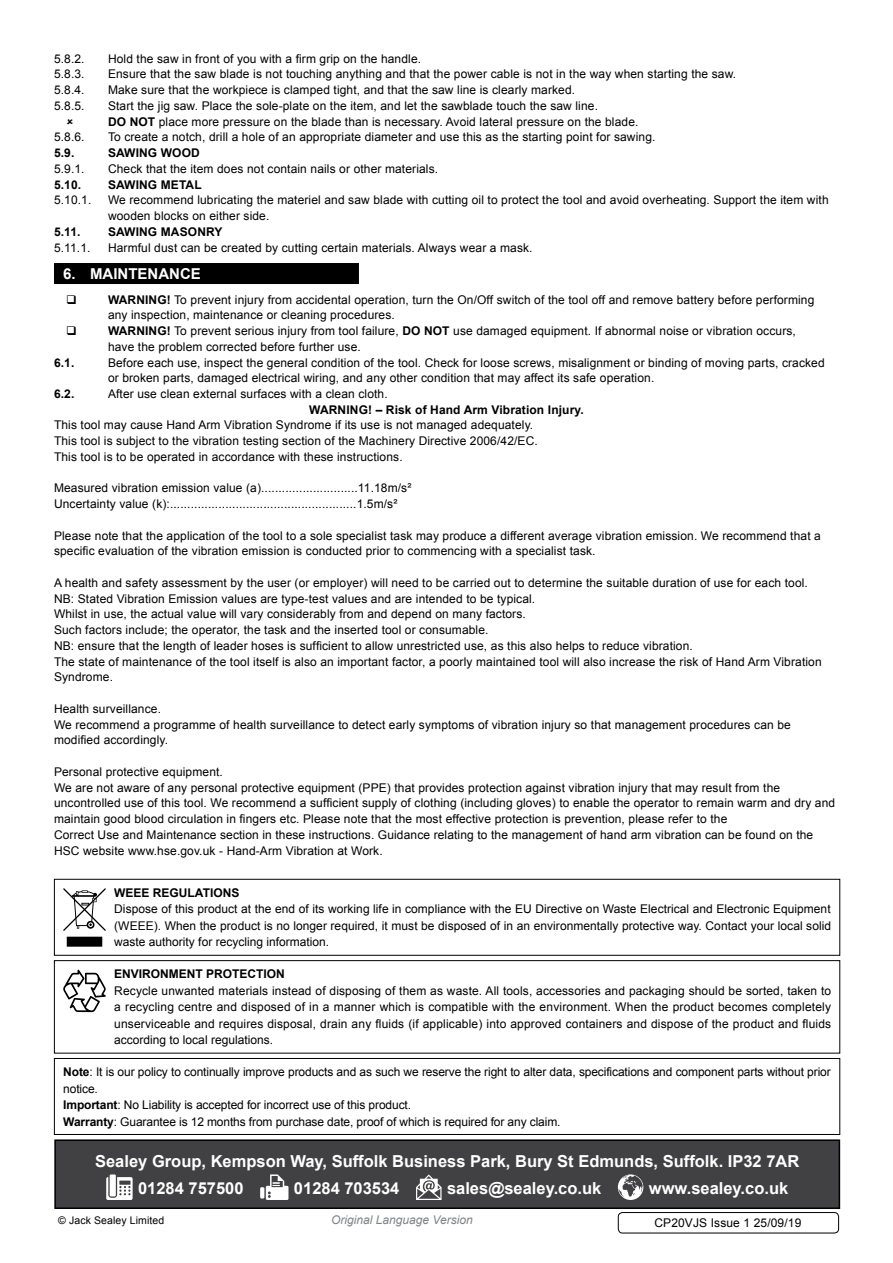
<style>
.page{position:relative;width:893px;height:1263px;background:#fff}
.page>*{position:absolute;margin:0;border:0;box-sizing:border-box;transform-origin:0 0}
.t1{font:700 16.5px/26.7px "Arial";color:#fff}
.t2{font:700 15px "Arial";color:#fff}
.t3{font:12px/15.8px "Arial";letter-spacing:.01em;color:#000}
.t4{font:12px/16.5px "Arial";letter-spacing:-.01em;color:#000}
.t5{font:700 12px "Arial";letter-spacing:.01em;color:#000}
.t6{font:italic 12px "Arial";color:#808285}
.t7{font:10.5px "Arial";letter-spacing:.01em;color:#000}
.s1{font-weight:700}
</style>
<div class="page">
<div style="left:54px;top:263px;width:305px;height:21px;background:#000"></div>
<div style="left:618px;top:1212px;width:221px;height:21px;border:1px solid #000;border-radius:4px"></div>
<div style="left:55px;top:1140px;width:784px;height:68px;background:#414042"></div>
<svg style="left:106px;top:1177px;width:27px;height:23px"></svg>
<div style="left:110px;top:1174px;width:6px;height:22px;background:#fff"></div>
<svg style="left:260px;top:1187px;width:4px;height:11px"></svg>
<svg style="left:266px;top:1174px;width:22px;height:26px"></svg>
<svg style="left:416px;top:1174px;width:26px;height:26px"></svg>
<svg style="left:618px;top:1174px;width:25px;height:26px"></svg>
<div style="left:54px;top:1139px;width:786px;height:70px;border:2px solid #000"></div>
<div style="left:54px;top:1058px;width:786px;height:77px;border:1px solid #000"></div>
<div style="left:54px;top:960px;width:786px;height:93px;border:1px solid #000"></div>
<svg style="left:63px;top:970px;width:43px;height:42px"></svg>
<div style="left:54px;top:879px;width:786px;height:77px;border:1px solid #000"></div>
<div style="left:68px;top:937px;width:34px;height:9px;background:#000"></div>
<div style="left:67px;top:937px;width:35px;height:10px;border:2px solid #000"></div>
<svg style="left:63px;top:888px;width:43px;height:43px"></svg>
<p class="t3" style="left:54px;top:51px;width:32px">5.8.2.</p>
<p class="t3" style="left:108px;top:51px;width:315px">Hold the saw in front of you with a firm grip on the handle.</p>
<p class="t3" style="left:54px;top:67px;width:43px">5.8.3. E</p>
<p class="t3" style="left:116px;top:67px;width:622px">nsure that the saw blade is not touching anything and that the power cable is not in the way when starting the saw.</p>
<p class="t3" style="left:54px;top:82px;width:32px">5.8.4.</p>
<p class="t3" style="left:108px;top:82px;width:469px">Make sure that the workpiece is clamped tight, and that the saw line is clearly marked.</p>
<p class="t3" style="left:54px;top:98px;width:32px">5.8.5.</p>
<p class="t3" style="left:108px;top:98px;width:491px">Start the jig saw. Place the sole-plate on the item, and let the sawblade touch the saw line.</p>
<p class="t5" style="left:93px;top:113px;width:9px">D</p>
<p class="t3" style="left:117px;top:114px;width:523px"><span class="s1">o not</span> place more pressure on the blade than is necessary. Avoid lateral pressure on the blade.</p>
<p class="t3" style="left:54px;top:129px;width:32px">5.8.6.</p>
<p class="t3" style="left:108px;top:129px;width:549px">To create a notch, drill a hole of an appropriate diameter and use this as the starting point for sawing.</p>
<p class="t5" style="left:54px;top:145px;width:40px">5.9. S</p>
<p class="t5" style="left:116px;top:145px;width:85px">awing Wood</p>
<p class="t3" style="left:54px;top:161px;width:32px">5.9.1.</p>
<p class="t3" style="left:108px;top:161px;width:332px">Check that the item does not contain nails or other materials.</p>
<p class="t5" style="left:54px;top:176px;width:29px">5.10.</p>
<p class="t5" style="left:108px;top:176px;width:95px">Sawing Metal</p>
<p class="t3" style="left:54px;top:192px;width:39px">5.10.1.</p>
<p class="t3" style="left:108px;top:192px;width:722px">We recommend lubricating the materiel and saw blade with cutting oil to protect the tool and avoid overheating. Support the item with wooden blocks on either side.</p>
<p class="t5" style="left:54px;top:224px;width:40px">5.11. S</p>
<p class="t5" style="left:116px;top:224px;width:108px">awing Masonry</p>
<p class="t3" style="left:54px;top:240px;width:38px">5.11.1.</p>
<p class="t3" style="left:108px;top:240px;width:426px">Harmful dust can be created by cutting certain materials. Always wear a mask.</p>
<p class="t2" style="left:63px;top:263px;width:139px">6. Maintenance</p>
<p class="t5" style="left:108px;top:291px;width:10px">WARNING</p>
<p class="t3" style="left:108px;top:292px;width:708px;text-indent:59px"><span class="s1">!</span> To prevent injury from accidental operation, turn the On/Off switch of the tool off and remove battery before performing any inspection, maintenance or cleaning procedures.</p>
<p class="t5" style="left:108px;top:323px;width:10px">WARNING</p>
<p class="t3" style="left:108px;top:323px;width:689px;text-indent:59px"><span class="s1">!</span> To prevent serious injury from tool failure, <span class="s1">DO NOT</span> use damaged equipment. If abnormal noise or vibration occurs, have the problem corrected before further use.</p>
<p class="t5" style="left:54px;top:354px;width:22px">6.1.</p>
<p class="t3" style="left:108px;top:355px;width:718px">Before each use, inspect the general condition of the tool. Check for loose screws, misalignment or binding of moving parts, cracked or broken parts, damaged electrical wiring, and any other condition that may affect its safe operation.</p>
<p class="t5" style="left:54px;top:386px;width:22px">6.2.</p>
<p class="t3" style="left:108px;top:386px;width:281px">After use clean external surfaces with a clean cloth.</p>
<p class="t5" style="left:309px;top:401px;width:20px">WARNING</p>
<p class="t5" style="left:368px;top:401px;width:217px">! – Risk of Hand Arm Vibration Injury.</p>
<p class="t3" style="left:54px;top:417px;width:485px">This tool may cause Hand Arm Vibration Syndrome if its use is not managed adequately.<br>This tool is subject to the vibration testing section of the Machinery Directive 2006/42/EC.<br>This tool is to be operated in accordance with these instructions.</p>
<p class="t3" style="left:54px;top:480px;width:359px">Measured vibration emission value (a)............................11.18m/s²<br>Uncertainty value (k):......................................................1.5m/s²</p>
<p class="t3" style="left:54px;top:528px;width:768px">Please note that the application of the tool to a sole specialist task may produce a different average vibration emission. We recommend that a specific evaluation of the vibration emission is conducted prior to commencing with a specialist task.</p>
<p class="t3" style="left:54px;top:575px;width:769px">A health and safety assessment by the user (or employer) will need to be carried out to determine the suitable duration of use for each tool.<br>N B: Stated Vibration Emission values are type-test values and are intended to be typical.<br>Whilst in use, the actual value will vary considerably from and depend on many factors.<br>Such factors include; the operator, the task and the inserted tool or consumable.<br>N B: ensure that the length of leader hoses is sufficient to allow unrestricted use, as this also helps to reduce vibration.<br>The state of maintenance of the tool itself is also an important factor, a poorly maintained tool will also increase the risk of Hand Arm Vibration Syndrome.</p>
<p class="t3" style="left:54px;top:701px;width:738px">Health surveillance.<br>We recommend a programme of health surveillance to detect early symptoms of vibration injury so that management procedures can be modified accordingly.</p>
<p class="t3" style="left:54px;top:764px;width:783px">Personal protective equipment.<br>We are not aware of any personal protective equipment (PPE) that provides protection against vibration injury that may result from the uncontrolled use of this tool. We recommend a sufficient supply of clothing (including gloves) to enable the operator to remain warm and dry and maintain good blood circulation in fingers etc. Please note that the most effective protection is prevention, please refer to the<br>Correct Use and Maintenance section in these instructions. Guidance relating to the management of hand arm vibration can be found on the HSC website www.hse.gov.uk - Hand-Arm Vibration at Work.</p>
<p class="t5" style="left:114px;top:885px;width:127px">Weee Regulations</p>
<p class="t3" style="left:114px;top:901px;width:718px;line-height:16.5px">Dispose of this product at the end of its working life in compliance with the EU Directive on Waste Electrical and Electronic Equipment (WEEE</p>
<p class="t3" style="left:114px;top:917px;width:718px;line-height:16.5px;text-indent:40px">). When the product is no longer required, it must be disposed of in an environmentally protective way. Contact your local solid waste authority for recycling information.</p>
<p class="t5" style="left:114px;top:966px;width:172px">Environment Protection</p>
<p class="t3" style="left:114px;top:982px;width:718px;line-height:16.5px;text-align:justify">Recycle unwanted materials instead of disposing of them as waste. All tools, accessories and packaging should be sorted, taken to a recycling centre and disposed of in a manner which is compatible with the environment. When the product becomes completely unserviceable and requires disposal, drain any fluids (if applicable) into approved containers and dispose of the product and fluids according to local regulations.</p>
<p class="t4" style="left:63px;top:1064px;width:769px"><span class="s1">Note</span>: It is our policy to continually improve products and as such we reserve the right to alter data, specifications and component parts without prior notice.<br><span class="s1">Important</span>: No Liability is accepted for incorrect use of this product.<br><span class="s1">Warranty</span>: Guarantee is 12 months from purchase date, proof of which is required for any claim.</p>
<h1 class="t1" style="left:138px;top:1148px;width:651px;text-indent:-43px">Sealey Group, Kempson Way, Suffolk Business Park, Bury St Edmunds, Suffolk. IP32 7AR<br>01284 757500</h1>
<h1 class="t1" style="left:294px;top:1175px;width:107px">01284 703534</h1>
<h1 class="t1" style="left:447px;top:1175px;width:156px">sales@sealey.co.uk</h1>
<h1 class="t1" style="left:649px;top:1175px;width:141px">www.sealey.co.uk</h1>
<p class="t7" style="left:58px;top:1213px;width:108px">© Jack Sealey Limited</p>
<p class="t6" style="left:331px;top:1212px;width:143px">Original Language Version</p>
<p class="t3" style="left:654px;top:1215px;width:148px">CP20VJS Issue 1 25/09/19</p>
</div>
